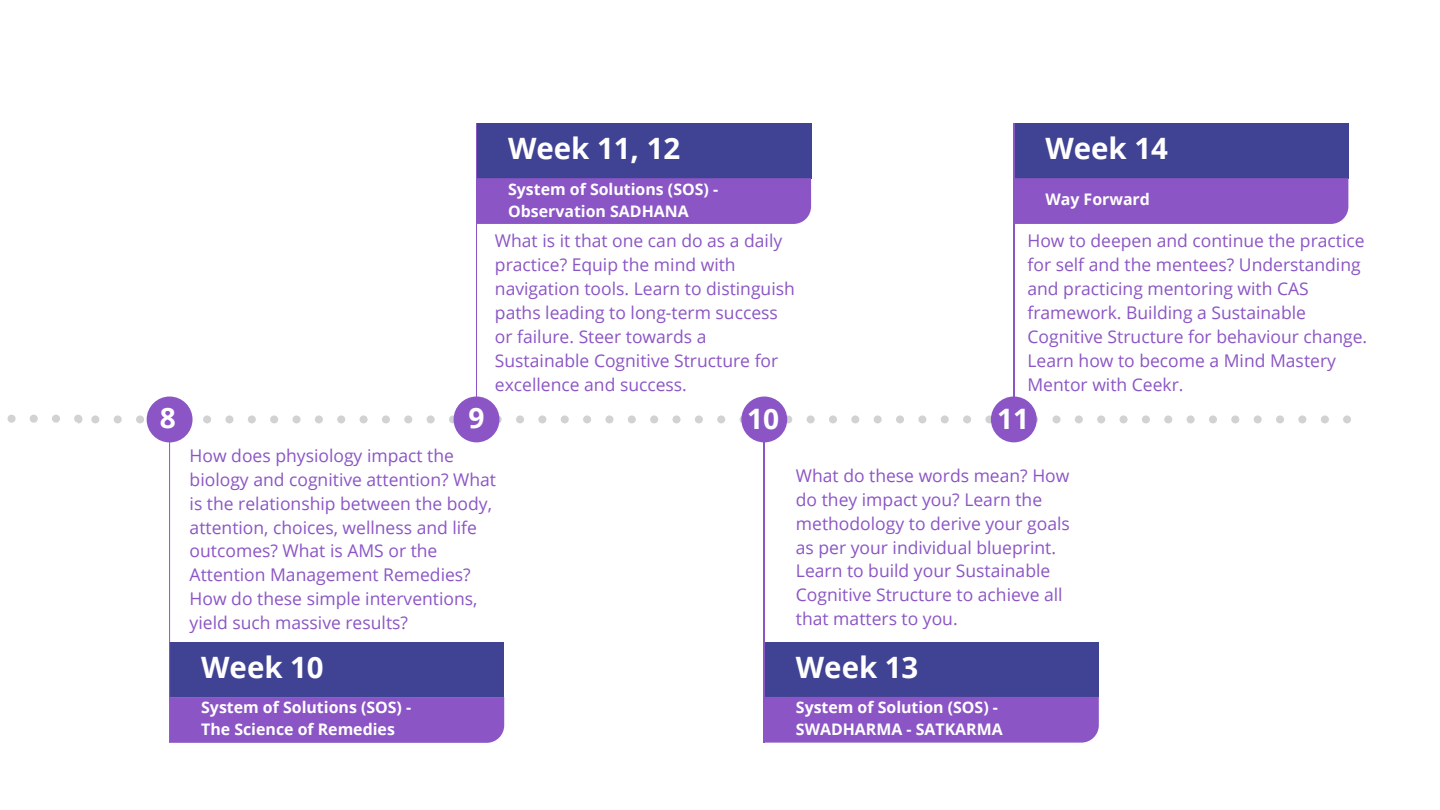
<style>
.page{position:relative;width:1440px;height:810px;background:#fff}
.page>*{position:absolute;margin:0;border:0;box-sizing:border-box;transform-origin:0 0}
.t1{font:700 29.4px "Open Sans";color:#fff}
.t2{font:700 28.2px "Open Sans";color:#fff}
.t3{font:17.55px/23.9px "Open Sans";color:#8b55c5}
.t4{font:700 15.9px/21.5px "Open Sans";color:#fff}
</style>
<div class="page">
<div style="left:1343px;top:415px;width:8px;height:8px;background:#d0d2d3;border-radius:50%"></div>
<svg style="left:628px;top:415px;width:678px;height:8px"></svg>
<div style="left:477px;top:124px;width:334px;height:54px;background:#404393"></div>
<div style="left:477px;top:178px;width:334px;height:46px;background:#8b55c5"></div>
<div style="left:454px;top:397px;width:45px;height:45px;background:#8b55c5;border-radius:50%"></div>
<hr style="left:476px;top:124px;width:1px;height:295px;background:#8b55c5">
<div style="left:764px;top:642px;width:335px;height:55px;background:#404393"></div>
<div style="left:765px;top:697px;width:334px;height:46px;background:#8b55c5"></div>
<div style="left:741px;top:397px;width:46px;height:45px;background:#8b55c5;border-radius:50%"></div>
<hr style="left:764px;top:419px;width:1px;height:324px;background:#8b55c5">
<div style="left:1014px;top:124px;width:334px;height:54px;background:#404393"></div>
<div style="left:1014px;top:178px;width:334px;height:46px;background:#8b55c5"></div>
<hr style="left:1013px;top:124px;width:1px;height:295px;background:#8b55c5">
<div style="left:991px;top:397px;width:46px;height:45px;background:#8b55c5;border-radius:50%"></div>
<div style="left:170px;top:643px;width:334px;height:54px;background:#404393"></div>
<div style="left:170px;top:697px;width:334px;height:46px;background:#8b55c5"></div>
<div style="left:147px;top:397px;width:46px;height:45px;background:#8b55c5;border-radius:50%"></div>
<hr style="left:169px;top:419px;width:1px;height:324px;background:#8b55c5">
<svg style="left:7px;top:415px;width:75px;height:8px"></svg>
<p class="t1" style="left:508px;top:128px;width:174px">Week 11, 12</p>
<p class="t4" style="left:508px;top:179px;width:211px">System of Solutions (SOS) -<br>Observation SADHANA</p>
<p class="t3" style="left:495px;top:229px;width:301px">What is it that one can do as a daily practice? Equip the mind with navigation tools. Learn to distinguish paths leading to long-term success or failure. Steer towards a<br>Sustainable Cognitive Structure for excellence and success.</p>
<p class="t1" style="left:1045px;top:128px;width:124px">Week 14</p>
<p class="t4" style="left:1045px;top:188px;width:106px">Way Forward</p>
<p class="t3" style="left:1028px;top:229px;width:341px">How to deepen and continue the practice for self and the mentees? Understanding and practicing mentoring with CAS framework. Building a Sustainable Cognitive Structure for behaviour change.<br>Learn how to become a Mind Mastery Mentor with Ceekr.</p>
<p class="t2" style="left:160px;top:398px;width:18px">8</p>
<p class="t2" style="left:468px;top:398px;width:18px">9</p>
<p class="t2" style="left:747px;top:399px;width:34px">10</p>
<p class="t2" style="left:997px;top:399px;width:34px">11</p>
<p class="t3" style="left:190px;top:443px;width:308px">How does physiology impact the biology and cognitive attention? What is the relationship between the body, attention, choices, wellness and life outcomes? What is AMS or the Attention Management Remedies?<br>How do these simple interventions, yield such massive results?</p>
<p class="t1" style="left:201px;top:647px;width:124px">Week 10</p>
<p class="t4" style="left:201px;top:696px;width:211px">System of Solutions (SOS) -</p>
<p class="t4" style="left:201px;top:718px;width:195px">The Science of Remedies</p>
<p class="t3" style="left:796px;top:463px;width:276px">What do these words mean? How do they impact you? Learn the methodology to derive your goals as per your individual blueprint.<br>Learn to build your Sustainable<br>Cognitive Structure to achieve all that matters to you.</p>
<p class="t1" style="left:796px;top:647px;width:124px">Week 13</p>
<p class="t4" style="left:796px;top:696px;width:208px">System of Solution (SOS) -<br>SWADHARMA - SATKARMA</p>
</div>
